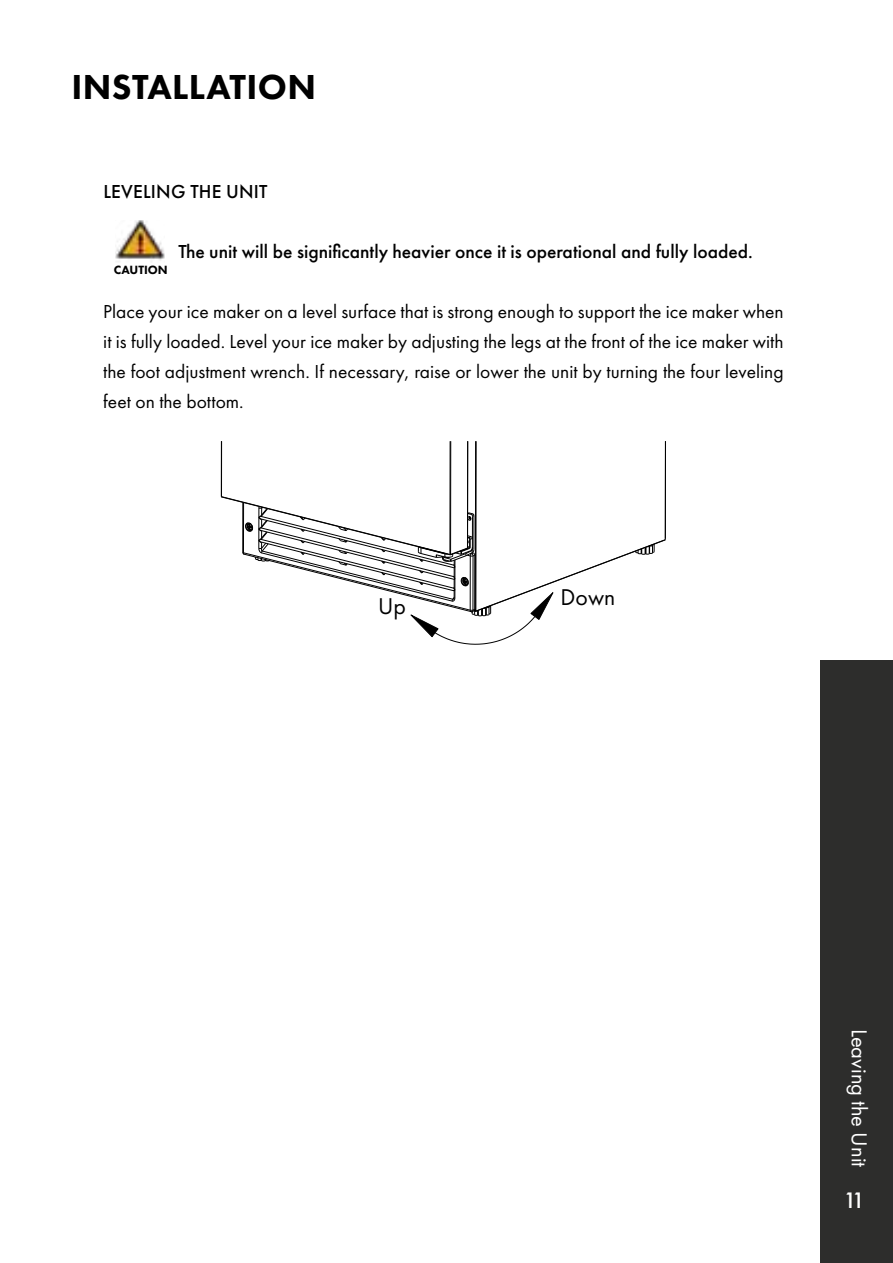
<style>
.page{position:relative;width:893px;height:1263px;background:#fff}
.page>*{position:absolute;margin:0;border:0;box-sizing:border-box;transform-origin:0 0}
.t1{font:800 36px "Futura PT";letter-spacing:.01em;color:#000}
.t2{font:23.7px "Futura PT";color:#000}
.t3{font:500 23.25px "Futura PT";color:#fff}
.t4{font:22.5px "Futura PT";color:#fff}
.t5{font:19.5px/30px "Futura PT";color:#000;text-align:justify}
.t6{font:500 19.5px "Futura PT";color:#000}
.t7{font:800 12.45px "Futura PT";color:#000}
</style>
<div class="page">
<div style="left:820px;top:659px;width:73px;height:604px;background:#2d2d2c"></div>
<img style="left:116px;top:220px;width:48px;height:42px">
<hr style="left:221px;top:441px;width:1px;height:56px;background:#000">
<hr style="left:450px;top:441px;width:1px;height:113px;background:#000">
<hr style="left:467px;top:441px;width:1px;height:107px;background:#000">
<hr style="left:475px;top:441px;width:1px;height:169px;background:#000">
<hr style="left:476px;top:441px;width:1px;height:170px;background:#000">
<hr style="left:665px;top:441px;width:1px;height:97px;background:#000">
<svg style="left:221px;top:496px;width:445px;height:148px"></svg>
<div style="left:557px;top:586px;width:84px;height:31px;background:#fff"></div>
<h1 class="t1" style="left:72px;top:65px;width:246px">INSTALLATION</h1>
<p class="t6" style="left:103px;top:183px;width:166px">LEVELING THE UNIT</p>
<p class="t7" style="left:114px;top:263px;width:55px">CAUTION</p>
<p class="t6" style="left:178px;top:243px;width:576px">The unit will be significantly heavier once it is operational and fully loaded.</p>
<p class="t5" style="left:103px;top:297px;width:682px">Place your ice maker on a level surface that is strong enough to support the ice maker when it is fully loaded. Level your ice maker by adjusting the legs at the front of the ice maker with the foot adjustment wrench. If necessary, raise or lower the unit by turning the four leveling feet on the bottom.</p>
<p class="t2" style="left:378px;top:598px;width:29px">Up</p>
<p class="t2" style="left:561px;top:589px;width:56px">Down</p>
<p class="t4" style="left:869px;top:1028px;width:140px;rotate:90deg">Leaving the Unit</p>
<p class="t3" style="left:843px;top:1190px;width:23px">11</p>
</div>
